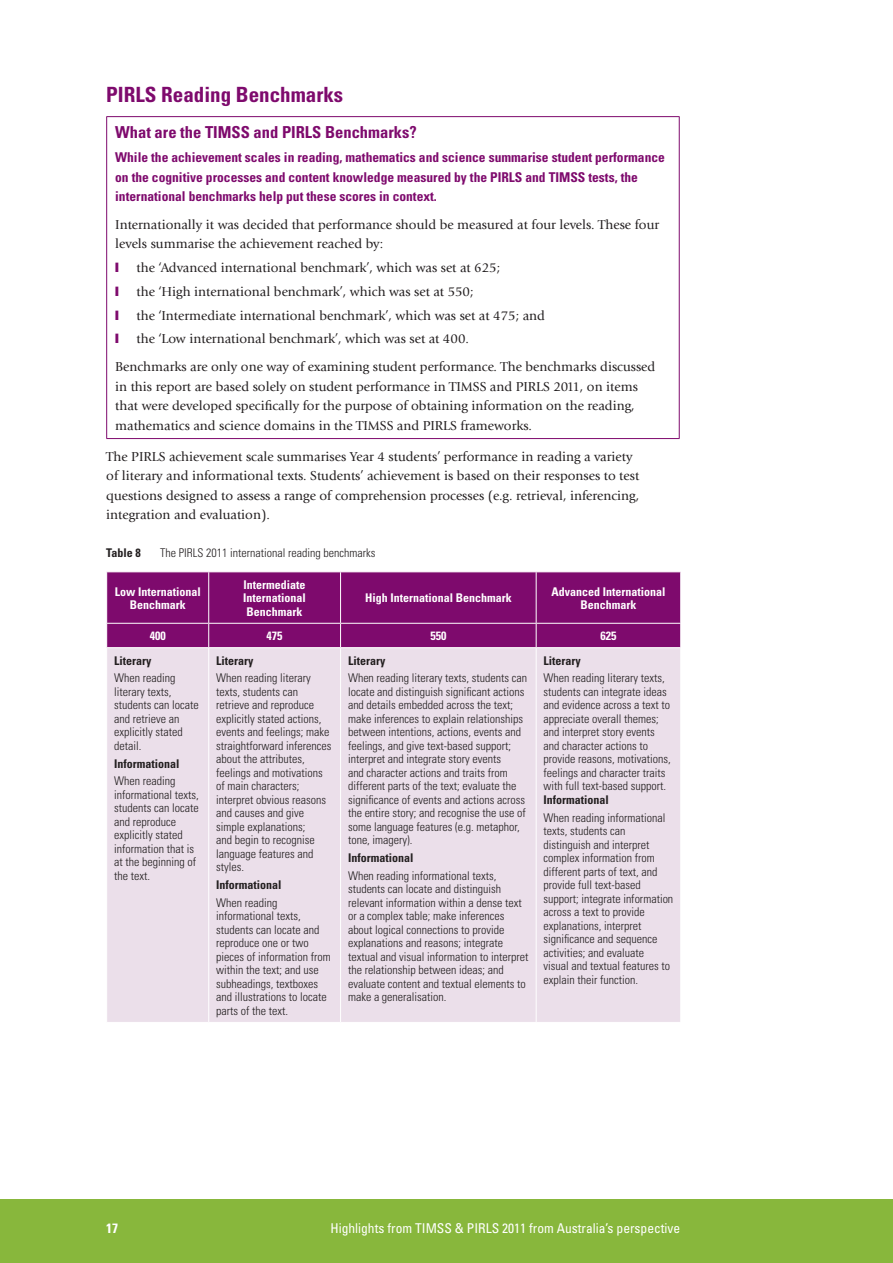
<style>
.page{position:relative;width:893px;height:1263px;background:#fff}
.page>*{position:absolute;margin:0;border:0;box-sizing:border-box;transform-origin:0 0}
.t1{font:700 condensed 21px "Univers";color:#7e0a6d}
.t2{font:700 condensed 16.5px "Univers";color:#7e0a6d}
.t3{font:13.5px/19.5px "Giovanni";color:#231f20}
.t4{font:700 condensed 13.5px/19.5px "Univers";color:#7e0a6d}
.t5{font:condensed 13.5px "Univers";color:#fff}
.t6{font:700 condensed 13.5px "Univers";color:#fff}
.t7{font:300 condensed 12px/13.5px "Univers";color:#231f20}
.t8{font:700 condensed 12px/13.5px "Univers";color:#fff;text-align:center}
.t9{font:700 condensed 12px "Univers";color:#231f20}
</style>
<div class="page">
<div style="left:0;top:1199px;width:893px;height:64px;background:#88b73c"></div>
<hr style="left:106px;top:116px;width:574px;height:1px;background:#7e0a6d">
<hr style="left:106px;top:117px;width:1px;height:321px;background:#7e0a6d">
<hr style="left:679px;top:117px;width:1px;height:321px;background:#7e0a6d">
<hr style="left:106px;top:438px;width:574px;height:1px;background:#7e0a6d">
<div style="left:107px;top:648px;width:573px;height:374px;background:#ebdfea"></div>
<hr style="left:208px;top:648px;width:1px;height:374px;background:#fff">
<hr style="left:340px;top:648px;width:1px;height:374px;background:#fff">
<hr style="left:536px;top:648px;width:1px;height:374px;background:#fff">
<svg style="left:106px;top:572px;width:575px;height:76px;background:#831473"></svg>
<h1 class="t1" style="left:106px;top:81px;width:238px">PIRLS Reading Benchmarks</h1>
<h2 class="t2" style="left:115px;top:122px;width:303px">What are the TIMSS and PIRLS Benchmarks?</h2>
<p class="t4" style="left:115px;top:147px;width:551px">While the achievement scales in reading, mathematics and science summarise student performance on the cognitive processes and content knowledge measured by the PIRLS and TIMSS tests, the international benchmarks help put these scores in context.</p>
<p class="t3" style="left:115px;top:215px;width:545px">Internationally it was decided that performance should be measured at four levels. These four levels summarise the achievement reached by:</p>
<p class="t3" style="left:136px;top:258px;width:365px">the ‘Advanced international benchmark’, which was set at 625;</p>
<p class="t3" style="left:136px;top:282px;width:339px">the ‘High international benchmark’, which was set at 550;</p>
<p class="t3" style="left:136px;top:306px;width:410px">the ‘Intermediate international benchmark’, which was set at 475; and</p>
<p class="t3" style="left:115px;top:325px;width:542px;line-height:28px;text-indent:21px">the ‘Low international benchmark’, which was set at 400.<br>Benchmarks are only one way of examining student performance. The benchmarks discussed</p>
<p class="t3" style="left:115px;top:377px;width:524px">in this report are based solely on student performance in TIMSS and PIRLS 2011, on items that were developed specifically for the purpose of obtaining information on the reading, mathematics and science domains in the TIMSS and PIRLS frameworks.</p>
<p class="t3" style="left:106px;top:447px;width:534px">The PIRLS achievement scale summarises Year 4 students’ performance in reading a variety of literary and informational texts. Students’ achievement is based on their responses to test questions designed to assess a range of comprehension processes (e.g. retrieval, inferencing, integration and evaluation).</p>
<p class="t9" style="left:106px;top:545px;width:36px">Table 8</p>
<p class="t7" style="left:160px;top:546px;width:217px">The PIRLS 2011 international reading benchmarks</p>
<p class="t8" style="left:115px;top:584px;width:88px">Low International<br>Benchmark</p>
<p class="t8" style="left:243px;top:578px;width:64px;text-align:justify">Intermediate International Benchmark</p>
<p class="t8" style="left:365px;top:591px;width:148px">High International Benchmark</p>
<p class="t8" style="left:551px;top:584px;width:115px">Advanced International<br>Benchmark</p>
<p class="t8" style="left:150px;top:629px;width:17px">400</p>
<p class="t8" style="left:267px;top:629px;width:17px">475</p>
<p class="t8" style="left:430px;top:629px;width:17px">550</p>
<p class="t8" style="left:600px;top:629px;width:17px">625</p>
<p class="t9" style="left:114px;top:653px;width:39px">Literary</p>
<p class="t7" style="left:114px;top:671px;width:86px">When reading literary texts, students can locate and retrieve an explicitly stated detail.</p>
<p class="t9" style="left:114px;top:756px;width:67px">Informational</p>
<p class="t7" style="left:114px;top:774px;width:86px">When reading informational texts, students can locate and reproduce explicitly stated information that is at the beginning of the text.</p>
<p class="t9" style="left:544px;top:653px;width:39px">Literary</p>
<p class="t7" style="left:544px;top:671px;width:129px">When reading literary texts, students can integrate ideas and evidence across a text to appreciate overall themes; and interpret story events and character actions to provide reasons, motivations, feelings and character traits with full text-based support.</p>
<p class="t9" style="left:544px;top:792px;width:67px">Informational</p>
<p class="t7" style="left:544px;top:811px;width:131px">When reading informational texts, students can distinguish and interpret complex information from different parts of text, and provide full text-based support; integrate information across a text to provide explanations, interpret significance and sequence activities; and evaluate<br>visual and textual features to explain their function.</p>
<p class="t9" style="left:348px;top:653px;width:39px">Literary</p>
<p class="t7" style="left:348px;top:671px;width:181px">When reading literary texts, students can locate and distinguish significant actions and details embedded across the text; make inferences to explain relationships between intentions, actions, events and feelings, and give text-based support; interpret and integrate story events<br>and character actions and traits from different parts of the text; evaluate the significance of events and actions across the entire story; and recognise the use of some language features (e.g. metaphor, tone, imagery).</p>
<p class="t9" style="left:348px;top:850px;width:67px">Informational</p>
<p class="t7" style="left:348px;top:869px;width:182px">When reading informational texts, students can locate and distinguish relevant information within a dense text or a complex table; make inferences about logical connections to provide explanations and reasons; integrate textual and visual information to interpret the relationship between ideas; and evaluate content and textual elements to make a generalisation.</p>
<p class="t9" style="left:216px;top:653px;width:39px">Literary</p>
<p class="t7" style="left:216px;top:671px;width:117px">When reading literary texts, students can retrieve and reproduce explicitly stated actions, events and feelings; make straightforward inferences about the attributes, feelings and motivations of main characters; interpret obvious reasons and causes and give simple explanations;<br>and begin to recognise language features and styles.</p>
<p class="t9" style="left:216px;top:877px;width:67px">Informational</p>
<p class="t7" style="left:216px;top:896px;width:116px">When reading informational texts, students can locate and reproduce one or two pieces of information from within the text; and use subheadings, textboxes and illustrations to locate parts of the text.</p>
<p class="t6" style="left:106px;top:1220px;width:13px">17</p>
<p class="t5" style="left:330px;top:1220px;width:351px">Highlights from TIMSS &amp; PIRLS 2011 from Australia’s perspective</p>
</div>
